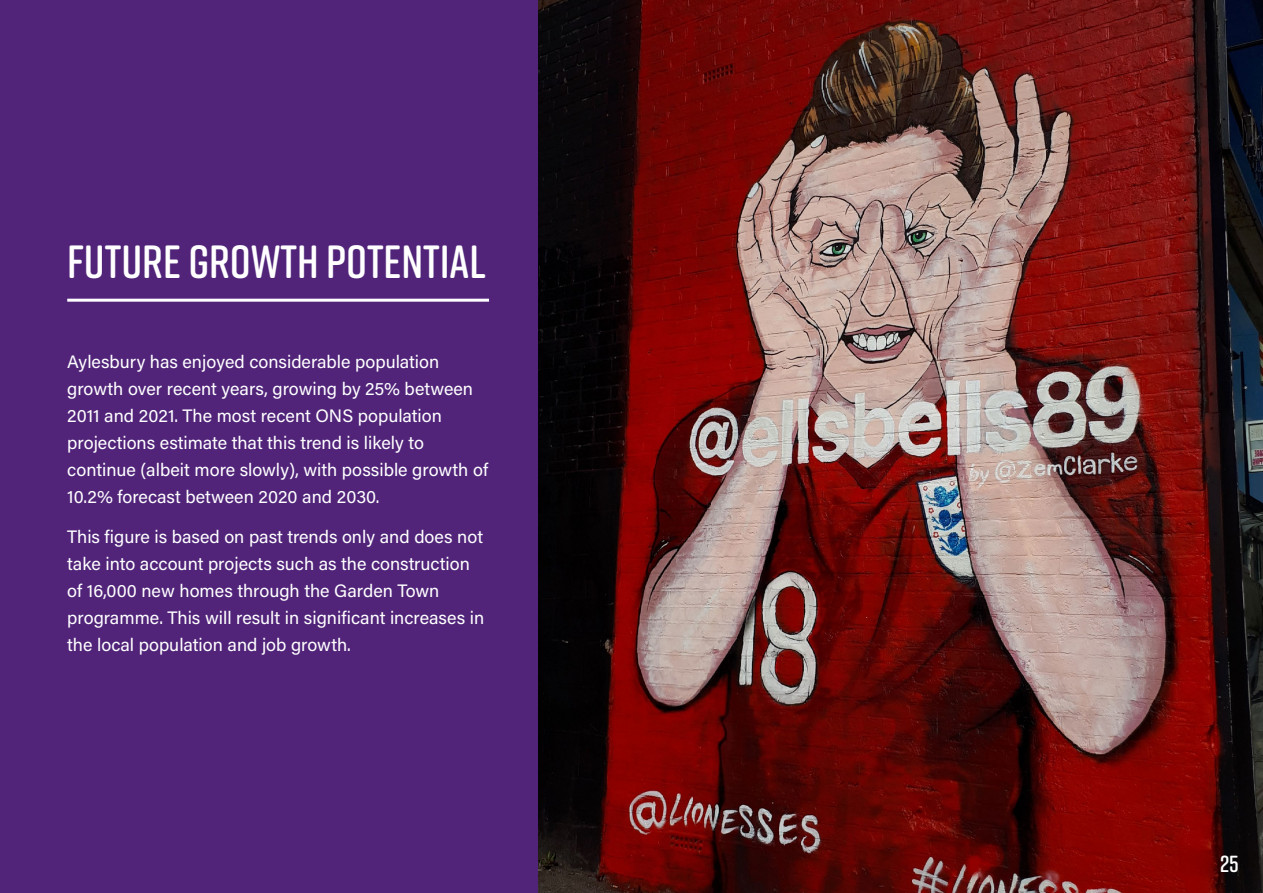
<style>
.page{position:relative;width:1263px;height:893px;background:#fff}
.page>*{position:absolute;margin:0;border:0;box-sizing:border-box;transform-origin:0 0}
.Heading1{font:600 46.5px "Rift Soft";color:#fff}
.t1{font:600 23.25px "Rift Soft";color:#fff}
.Paragraph{font:18px/27px "Acumin Pro";color:#fff}
</style>
<div class="page">
<img style="left:538px;top:0;width:725px;height:893px">
<div style="left:0;top:0;width:538px;height:893px;background:#51247a"></div>
<hr style="left:67px;top:299px;width:422px;height:3px;background:#fff">
<h1 class="Heading1" style="left:67px;top:229px;width:420px">FUTURE GROWTH POTENTIAL</h1>
<p class="Paragraph" style="left:67px;top:348px;width:422px">Aylesbury has enjoyed considerable population growth over recent years, growing by 25% between 2011 and 2021. The most recent ONS population projections estimate that this trend is likely to continue (albeit more slowly), with possible growth of 10.2% forecast between 2020 and 2030.</p>
<p class="Paragraph" style="left:67px;top:522px;width:418px">This figure is based on past trends only and does not take into account projects such as the construction of 16,000 new homes through the Garden Town programme. This will result in significant increases in the local population and job growth.</p>
<p class="t1" style="left:1220px;top:847px;width:20px">25</p>
</div>
